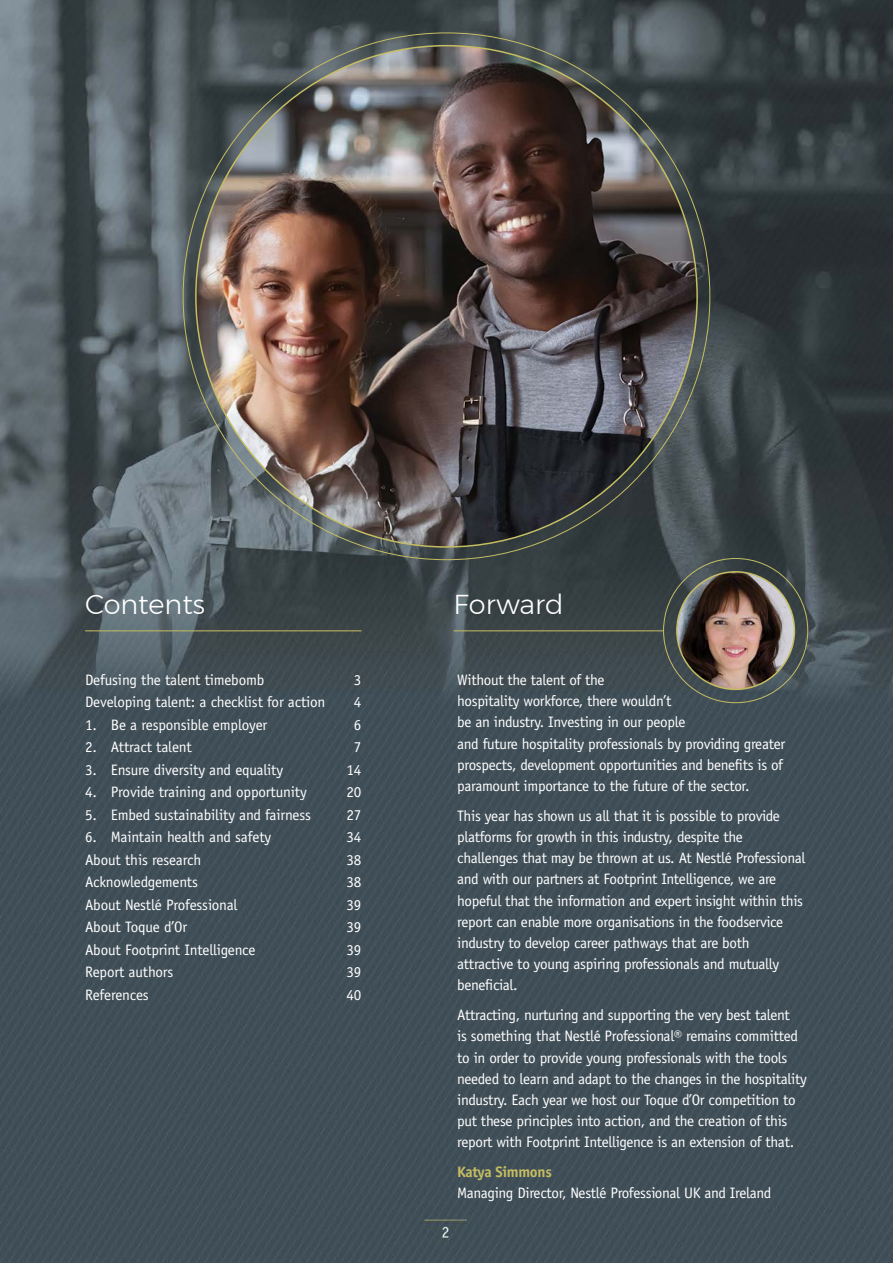
<style>
.page{position:relative;width:893px;height:1263px;background:#fff}
.page>*{position:absolute;margin:0;border:0;box-sizing:border-box;transform-origin:0 0}
.t1{font:300 27.3px "Montserrat";color:#fff}
.t2{font:15.15px/21.1px "Officina Sans";letter-spacing:-.02em;color:#fff}
.t3{font:700 15.15px "Officina Sans";letter-spacing:-.02em;color:#c5bd62}
</style>
<div class="page">
<img style="left:0;top:0;width:893px;height:1263px">
<hr style="left:85px;top:630px;width:276px;height:1px;background:#c5bd62">
<hr style="left:454px;top:630px;width:209px;height:1px;background:#c5bd62">
<img style="left:196px;top:46px;width:501px;height:501px;border-radius:251px">
<img style="left:677px;top:572px;width:117px;height:117px;border-radius:59px">
<div style="left:676px;top:571px;width:119px;height:119px;border:2px solid #c5bd62;border-radius:50%"></div>
<h1 class="t1" style="left:85px;top:584px;width:122px">Contents</h1>
<h1 class="t1" style="left:454px;top:584px;width:111px">Forward</h1>
<p class="t2" style="left:85px;top:669px;width:181px">Defusing the talent timebomb</p>
<p class="t2" style="left:354px;top:669px;width:9px">3</p>
<p class="t2" style="left:85px;top:692px;width:242px">Developing talent: a checklist for action</p>
<p class="t2" style="left:354px;top:692px;width:9px">4</p>
<p class="t2" style="left:85px;top:714px;width:184px">1. Be a responsible employer</p>
<p class="t2" style="left:354px;top:714px;width:9px">6</p>
<p class="t2" style="left:85px;top:737px;width:108px">2. Attract talent</p>
<p class="t2" style="left:354px;top:737px;width:9px">7</p>
<p class="t2" style="left:85px;top:759px;width:200px">3. Ensure diversity and equality</p>
<p class="t2" style="left:346px;top:759px;width:16px">14</p>
<p class="t2" style="left:85px;top:782px;width:223px">4. Provide training and opportunity</p>
<p class="t2" style="left:346px;top:782px;width:16px">20</p>
<p class="t2" style="left:85px;top:804px;width:228px">5. Embed sustainability and fairness</p>
<p class="t2" style="left:346px;top:804px;width:16px">27</p>
<p class="t2" style="left:85px;top:826px;width:188px">6. Maintain health and safety</p>
<p class="t2" style="left:346px;top:826px;width:16px">34</p>
<p class="t2" style="left:85px;top:849px;width:118px">About this research</p>
<p class="t2" style="left:346px;top:849px;width:16px">38</p>
<p class="t2" style="left:85px;top:871px;width:114px">Acknowledgements</p>
<p class="t2" style="left:346px;top:871px;width:16px">38</p>
<p class="t2" style="left:85px;top:894px;width:154px">About Nestlé Professional</p>
<p class="t2" style="left:346px;top:894px;width:16px">39</p>
<p class="t2" style="left:85px;top:916px;width:104px">About Toque d’Or</p>
<p class="t2" style="left:346px;top:916px;width:16px">39</p>
<p class="t2" style="left:85px;top:939px;width:172px">About Footprint Intelligence</p>
<p class="t2" style="left:346px;top:939px;width:16px">39</p>
<p class="t2" style="left:85px;top:961px;width:90px">Report authors</p>
<p class="t2" style="left:346px;top:961px;width:16px">39</p>
<p class="t2" style="left:85px;top:984px;width:65px">References</p>
<p class="t2" style="left:346px;top:984px;width:16px">40</p>
<p class="t2" style="left:457px;top:669px;width:329px">Without the talent of the<br>hospitality workforce, there wouldn’t<br>be an industry. Investing in our people<br>and future hospitality professionals by providing greater prospects, development opportunities and benefits is of paramount importance to the future of the sector.</p>
<p class="t2" style="left:457px;top:805px;width:350px">This year has shown us all that it is possible to provide platforms for growth in this industry, despite the challenges that may be thrown at us. At Nestlé Professional and with our partners at Footprint Intelligence, we are hopeful that the information and expert insight within this report can enable more organisations in the foodservice industry to develop career pathways that are both attractive to young aspiring professionals and mutually beneficial.</p>
<p class="t2" style="left:457px;top:1004px;width:351px">Attracting, nurturing and supporting the very best talent<br>is something that Nestlé Professional® remains committed to in order to provide young professionals with the tools needed to learn and adapt to the changes in the hospitality industry. Each year we host our Toque d’Or competition to put these principles into action, and the creation of this report with Footprint Intelligence is an extension of that.</p>
<p class="t3" style="left:457px;top:1162px;width:96px">Katya Simmons</p>
<p class="t2" style="left:457px;top:1183px;width:316px">Managing Director, Nestlé Professional UK and Ireland</p>
</div>
